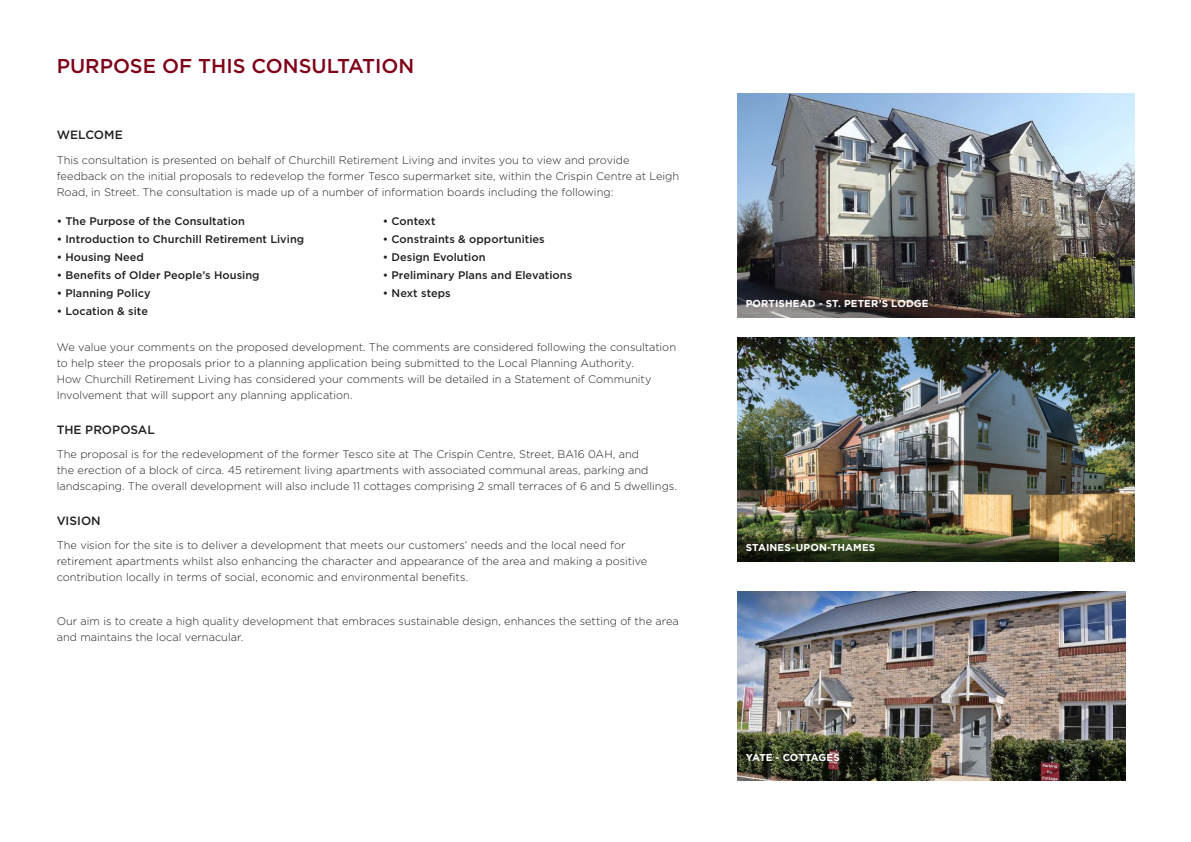
<style>
.page{position:relative;width:1191px;height:842px;background:#fff}
.page>*{position:absolute;margin:0;border:0;box-sizing:border-box;transform-origin:0 0}
.t1{font:500 20px "Gotham";color:#7f0118}
.t2{font:500 12px "Gotham";color:#231f20}
.t3{font:300 11px/16px "Gotham";color:#231f20}
.t4{font:500 11px "Gotham";letter-spacing:.005em;color:#231f20}
.t5{font:700 10px "Gotham";letter-spacing:.015em;color:#fff}
.t6{font:700 10px "Gotham";letter-spacing:-.01em;color:#fff}
</style>
<div class="page">
<img style="left:737px;top:93px;width:397px;height:224px">
<img style="left:737px;top:337px;width:397px;height:224px">
<svg style="left:737px;top:533px;width:321px;height:28px;background:#3a4224"></svg>
<img style="left:737px;top:591px;width:388px;height:189px">
<h1 class="t1" style="left:57px;top:53px;width:359px">PURPOSE OF THIS CONSULTATION</h1>
<p class="t2" style="left:57px;top:127px;width:68px">WELCOME</p>
<p class="t3" style="left:57px;top:151px;width:624px">This consultation is presented on behalf of Churchill Retirement Living and invites you to view and provide feedback on the initial proposals to redevelop the former Tesco supermarket site, within the Crispin Centre at Leigh<br>Road, in Street. The consultation is made up of a number of information boards including the following:</p>
<p class="t4" style="left:57px;top:214px;width:190px">• The Purpose of the Consultation</p>
<p class="t4" style="left:57px;top:232px;width:249px">• Introduction to Churchill Retirement Living</p>
<p class="t4" style="left:57px;top:250px;width:89px">• Housing Need</p>
<p class="t4" style="left:57px;top:268px;width:204px">• Benefits of Older People’s Housing</p>
<p class="t4" style="left:57px;top:286px;width:96px">• Planning Policy</p>
<p class="t4" style="left:57px;top:304px;width:93px">• Location &amp; site</p>
<p class="t4" style="left:383px;top:214px;width:54px">• Context</p>
<p class="t4" style="left:383px;top:232px;width:163px">• Constraints &amp; opportunities</p>
<p class="t4" style="left:383px;top:250px;width:104px">• Design Evolution</p>
<p class="t4" style="left:383px;top:268px;width:191px">• Preliminary Plans and Elevations</p>
<p class="t4" style="left:383px;top:286px;width:69px">• Next steps</p>
<p class="t3" style="left:57px;top:338px;width:621px">We value your comments on the proposed development. The comments are considered following the consultation to help steer the proposals prior to a planning application being submitted to the Local Planning Authority.<br>How Churchill Retirement Living has considered your comments will be detailed in a Statement of Community Involvement that will support any planning application.</p>
<p class="t2" style="left:57px;top:421px;width:100px">THE PROPOSAL</p>
<p class="t3" style="left:57px;top:446px;width:622px">The proposal is for the redevelopment of the former Tesco site at The Crispin Centre, Street, BA16 0AH, and<br>the erection of a block of circa. 45 retirement living apartments with associated communal areas, parking and landscaping. The overall development will also include 11 cottages comprising 2 small terraces of 6 and 5 dwellings.</p>
<p class="t2" style="left:57px;top:513px;width:46px">VISION</p>
<p class="t3" style="left:57px;top:537px;width:592px">The vision for the site is to deliver a development that meets our customers’ needs and the local need for retirement apartments whilst also enhancing the character and appearance of the area and making a positive contribution locally in terms of social, economic and environmental benefits.</p>
<p class="t3" style="left:57px;top:613px;width:623px">Our aim is to create a high quality development that embraces sustainable design, enhances the setting of the area and maintains the local vernacular.</p>
<p class="t5" style="left:746px;top:297px;width:184px">PORTISHEAD - ST. PETER’S LODGE</p>
<p class="t5" style="left:746px;top:541px;width:131px">STAINES-UPON-THAMES</p>
<p class="t6" style="left:746px;top:752px;width:96px">YATE - COTTAGES</p>
</div>
